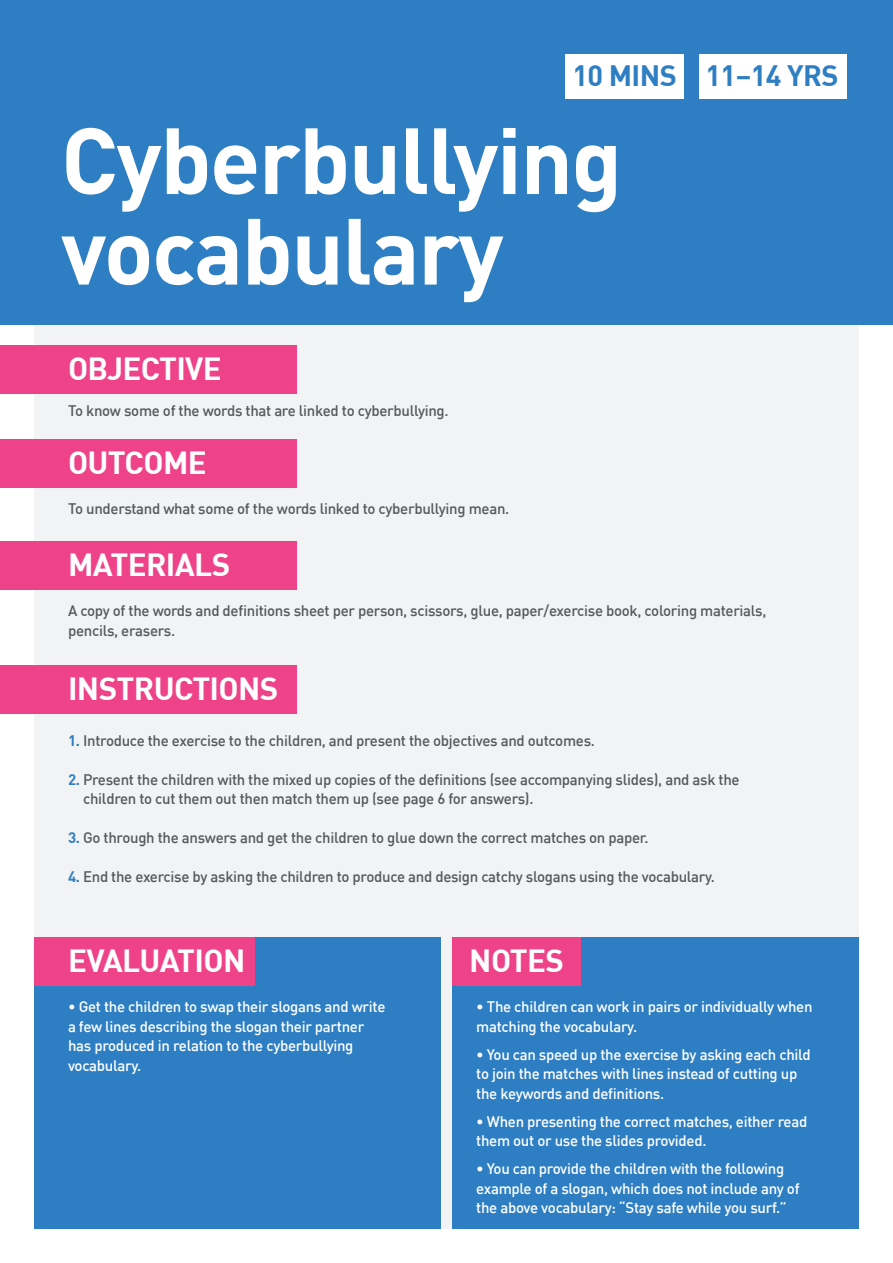
<style>
.page{position:relative;width:893px;height:1263px;background:#fff}
.page>*{position:absolute;margin:0;border:0;box-sizing:border-box;transform-origin:0 0}
.t1{font:700 92.25px/90.6px "DIN";letter-spacing:-.02em;color:#fff}
.t2{font:700 31.35px "DIN";letter-spacing:-.02em;color:#fff}
.t3{font:700 28.95px "DIN";letter-spacing:-.02em;color:#2d7ec2}
.t4{font:500 15px/19.5px "DIN";letter-spacing:-.02em;color:#57585a}
.t5{font:500 15px/19.5px "DIN";letter-spacing:-.02em;color:#fff}
.s1{font-family:"DIN Bold";font-weight:400;color:#2d7ec2}
</style>
<div class="page">
<div style="left:34px;top:34px;width:825px;height:1195px;background:#f2f3f4"></div>
<div style="left:0;top:0;width:893px;height:325px;background:#2d7ec2"></div>
<div style="left:0;top:345px;width:297px;height:48px;background:#ee4389"></div>
<div style="left:0;top:439px;width:297px;height:48px;background:#ee4389"></div>
<div style="left:0;top:541px;width:297px;height:48px;background:#ee4389"></div>
<div style="left:0;top:665px;width:297px;height:49px;background:#ee4389"></div>
<div style="left:566px;top:54px;width:118px;height:45px;background:#fff"></div>
<div style="left:699px;top:54px;width:147px;height:45px;background:#fff"></div>
<div style="left:34px;top:937px;width:407px;height:292px;background:#2d7ec2"></div>
<div style="left:452px;top:937px;width:407px;height:292px;background:#2d7ec2"></div>
<div style="left:34px;top:937px;width:220px;height:48px;background:#ee4389"></div>
<div style="left:452px;top:937px;width:129px;height:48px;background:#ee4389"></div>
<p class="t3" style="left:572px;top:57px;width:106px">10 MINS</p>
<p class="t3" style="left:705px;top:57px;width:134px">11–14 YRS</p>
<p class="t1" style="left:61px;top:111px;width:563px">Cyberbullying vocabulary</p>
<p class="t2" style="left:68px;top:348px;width:155px">OBJECTIVE</p>
<p class="t4" style="left:68px;top:401px;width:382px">To know some of the words that are linked to cyberbullying.</p>
<p class="t2" style="left:68px;top:442px;width:140px">OUTCOME</p>
<p class="t4" style="left:68px;top:499px;width:443px">To understand what some of the words linked to cyberbullying mean.</p>
<p class="t2" style="left:68px;top:544px;width:164px">MATERIALS</p>
<p class="t4" style="left:68px;top:601px;width:700px">A copy of the words and definitions sheet per person, scissors, glue, paper/exercise book, coloring materials,</p>
<p class="t4" style="left:68px;top:620px;width:109px">pencils, erasers.</p>
<p class="t2" style="left:68px;top:668px;width:212px">INSTRUCTIONS</p>
<p class="t4" style="left:68px;top:730px;width:528px"><span class="s1">1.</span> Introduce the exercise to the children, and present the objectives and outcomes.</p>
<p class="t4" style="left:83px;top:769px;width:658px;text-indent:-15px"><span class="s1">2.</span> Present the children with the mixed up copies of the definitions (see accompanying slides), and ask the children to cut them out then match them up (see page 6 for answers).</p>
<p class="t4" style="left:68px;top:827px;width:582px"><span class="s1">3.</span> Go through the answers and get the children to glue down the correct matches on paper.</p>
<p class="t4" style="left:68px;top:866px;width:649px"><span class="s1">4.</span> End the exercise by asking the children to produce and design catchy slogans using the vocabulary.</p>
<p class="t2" style="left:68px;top:940px;width:179px">EVALUATION</p>
<p class="t2" style="left:469px;top:940px;width:96px">NOTES</p>
<p class="t5" style="left:68px;top:996px;width:319px">• Get the children to swap their slogans and write a few lines describing the slogan their partner has produced in relation to the cyberbullying vocabulary.</p>
<p class="t5" style="left:476px;top:996px;width:338px">• The children can work in pairs or individually when matching the vocabulary.</p>
<p class="t5" style="left:476px;top:1044px;width:336px">• You can speed up the exercise by asking each child to join the matches with lines instead of cutting up the keywords and definitions.</p>
<p class="t5" style="left:476px;top:1111px;width:333px">• When presenting the correct matches, either read them out or use the slides provided.</p>
<p class="t5" style="left:476px;top:1158px;width:325px">• You can provide the children with the following example of a slogan, which does not include any of the above vocabulary: “Stay safe while you surf.”</p>
</div>
